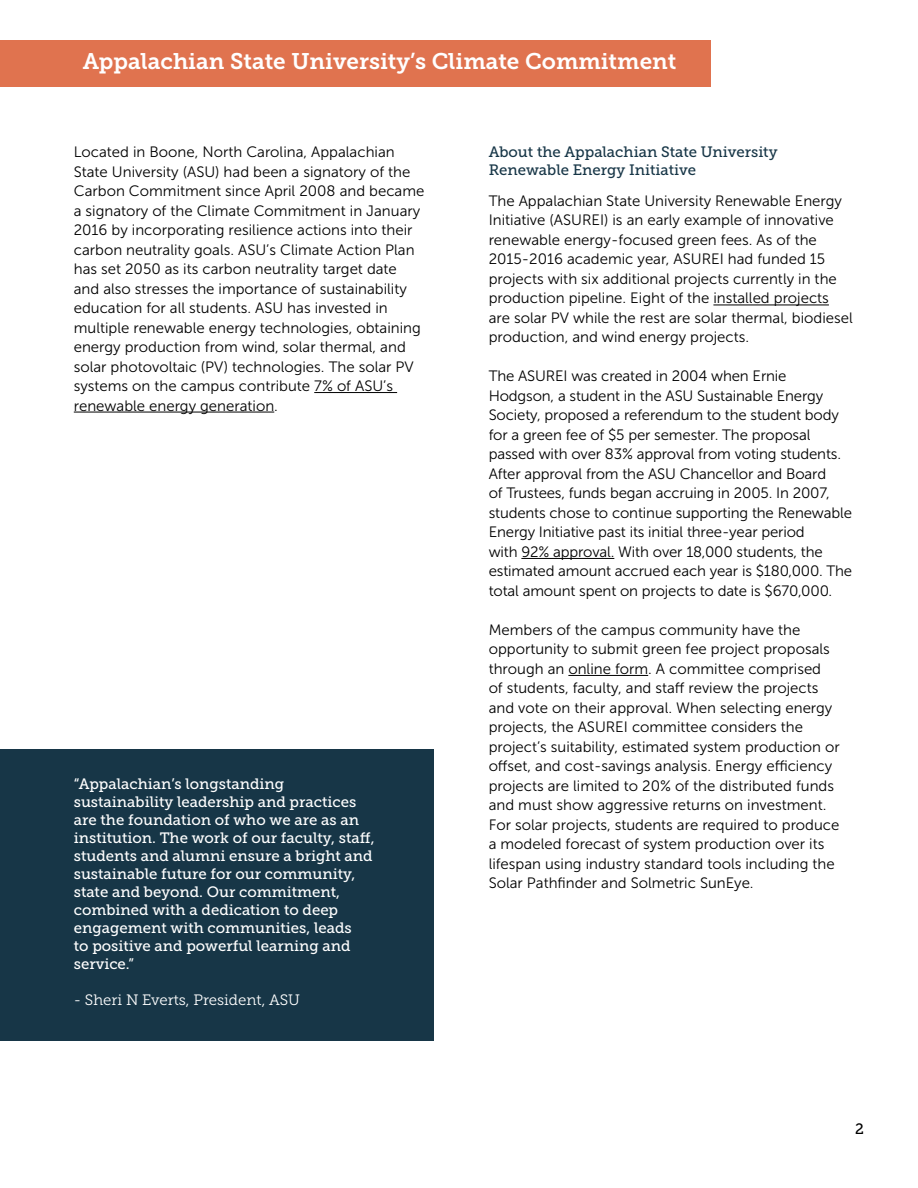
<style>
.page{position:relative;width:918px;height:1188px;background:#fff}
.page>*{position:absolute;margin:0;border:0;box-sizing:border-box;transform-origin:0 0}
.t1{font:22.5px "Museo Slab 700";color:#fff}
.t2{font:15px/19.5px "Museo Sans 300";color:#000}
.t3{font:15px/18px "Museo Slab 500";color:#fff}
.t4{font:15px/18px "Museo Slab 500";color:#173647}
.t5{font:15px "Museo Slab 300";color:#fff}
.t6{font:15px "Museo Slab 500";color:#000}
</style>
<div class="page">
<div style="left:0;top:40px;width:711px;height:47px;background:#e0734f"></div>
<hr style="left:713px;top:305px;width:116px;height:1px;background:#000">
<hr style="left:521px;top:558px;width:93px;height:1px;background:#000">
<hr style="left:568px;top:675px;width:80px;height:1px;background:#000">
<div style="left:0;top:749px;width:434px;height:291px;background:#173647"></div>
<hr style="left:314px;top:392px;width:83px;height:1px;background:#000">
<hr style="left:74px;top:412px;width:200px;height:1px;background:#000">
<h1 class="t1" style="left:83px;top:49px;width:595px">Appalachian State University’s Climate Commitment</h1>
<p class="t2" style="left:74px;top:142px;width:352px">Located in Boone, North Carolina, Appalachian State University (ASU) had been a signatory of the Carbon Commitment since April 2008 and became a signatory of the Climate Commitment in January 2016 by incorporating resilience actions into their carbon neutrality goals. ASU’s Climate Action Plan has set 2050 as its carbon neutrality target date and also stresses the importance of sustainability education for all students. ASU has invested in multiple renewable energy technologies, obtaining energy production from wind, solar thermal, and solar photovoltaic (PV) technologies. The solar PV systems on the campus contribute 7% of ASU’s renewable energy generation.</p>
<p class="t3" style="left:74px;top:775px;width:302px">“Appalachian’s longstanding sustainability leadership and practices are the foundation of who we are as an institution. The work of our faculty, staff, students and alumni ensure a bright and sustainable future for our community, state and beyond. Our commitment, combined with a dedication to deep engagement with communities, leads<br>to positive and powerful learning and service.”</p>
<p class="t5" style="left:74px;top:991px;width:228px">- Sheri N Everts, President, ASU</p>
<p class="t4" style="left:489px;top:143px;width:290px">About the Appalachian State University<br>Renewable Energy Initiative</p>
<p class="t2" style="left:489px;top:191px;width:366px">The Appalachian State University Renewable Energy Initiative (ASUREI) is an early example of innovative renewable energy-focused green fees. As of the 2015-2016 academic year, ASUREI had funded 15 projects with six additional projects currently in the production pipeline. Eight of the installed projects are solar PV while the rest are solar thermal, biodiesel production, and wind energy projects.</p>
<p class="t2" style="left:489px;top:367px;width:365px">The ASUREI was created in 2004 when Ernie Hodgson, a student in the ASU Sustainable Energy Society, proposed a referendum to the student body for a green fee of $5 per semester. The proposal passed with over 83% approval from voting students.<br>After approval from the ASU Chancellor and Board<br>of Trustees, funds began accruing in 2005. In 2007, students chose to continue supporting the Renewable Energy Initiative past its initial three-year period<br>with 92% approval. With over 18,000 students, the estimated amount accrued each year is $180,000. The total amount spent on projects to date is $670,000.</p>
<p class="t2" style="left:489px;top:620px;width:353px">Members of the campus community have the opportunity to submit green fee project proposals through an online form. A committee comprised<br>of students, faculty, and staff review the projects and vote on their approval. When selecting energy projects, the ASUREI committee considers the project’s suitability, estimated system production or offset, and cost-savings analysis. Energy efficiency projects are limited to 20% of the distributed funds and must show aggressive returns on investment.<br>For solar projects, students are required to produce a modeled forecast of system production over its lifespan using industry standard tools including the Solar Pathfinder and Solmetric SunEye.</p>
<p class="t6" style="left:855px;top:1120px;width:10px">2</p>
</div>
